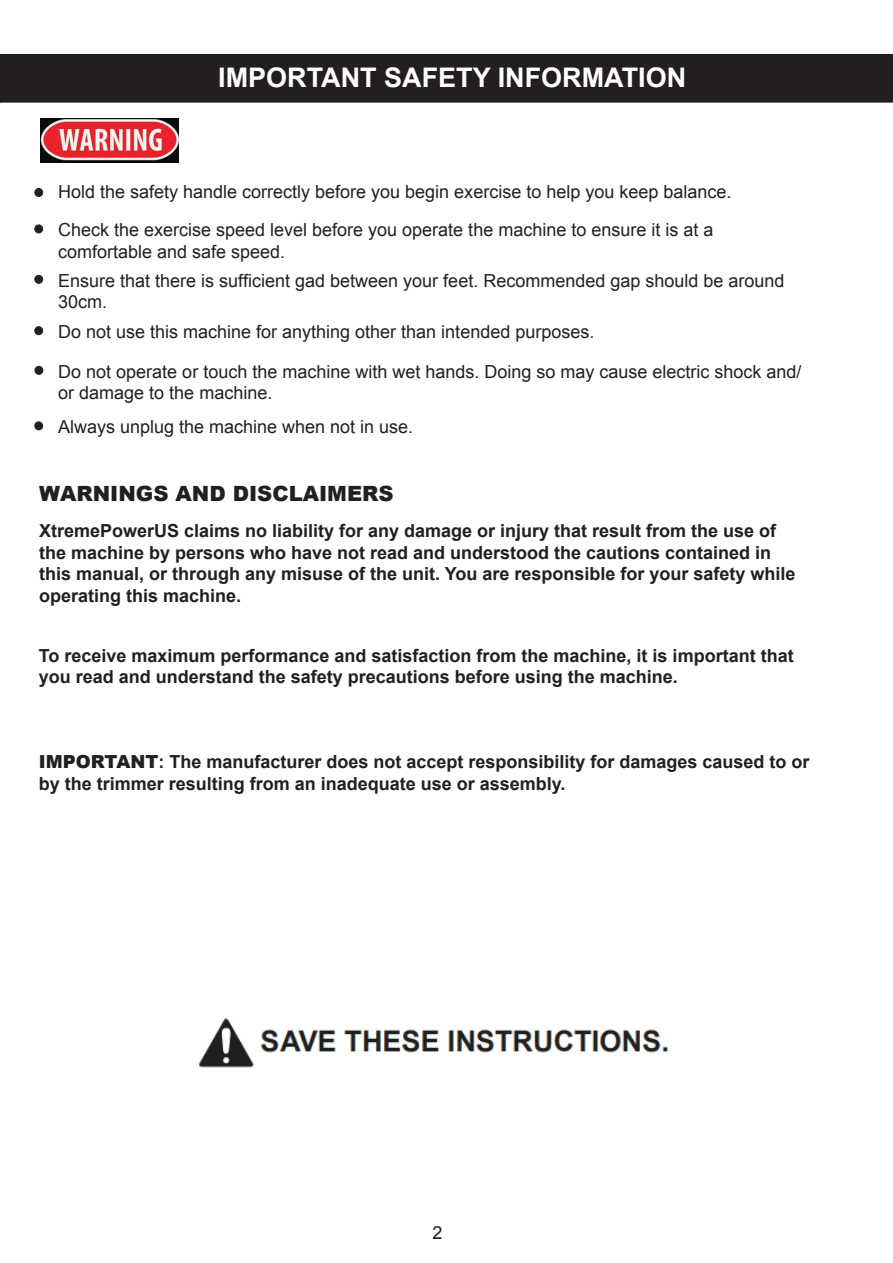
<style>
.page{position:relative;width:893px;height:1263px;background:#fff}
.page>*{position:absolute;margin:0;border:0;box-sizing:border-box;transform-origin:0 0}
.t1{font:700 27px "Arial";color:#fff}
.t2{font:900 21px "Arial";color:#231f20}
.t3{font:700 18px/21.6px "Arial";color:#231f20}
.t4{font:18px/21.6px "Arial";color:#231f20}
.s1{font-weight:900}
</style>
<div class="page">
<div style="left:0;top:54px;width:893px;height:49px;background:#231f20"></div>
<img style="left:41px;top:119px;width:138px;height:43px">
<div style="left:35px;top:188px;width:8px;height:8px;background:#231f20;border-radius:50%"></div>
<div style="left:34px;top:188px;width:9px;height:9px;border:1px solid #231f20;border-radius:50%"></div>
<div style="left:35px;top:225px;width:8px;height:8px;background:#231f20;border-radius:50%"></div>
<div style="left:34px;top:225px;width:9px;height:8px;border:1px solid #231f20;border-radius:50%"></div>
<div style="left:35px;top:275px;width:8px;height:8px;background:#231f20;border-radius:50%"></div>
<div style="left:34px;top:275px;width:9px;height:9px;border:1px solid #231f20;border-radius:50%"></div>
<div style="left:35px;top:327px;width:8px;height:8px;background:#231f20;border-radius:50%"></div>
<div style="left:34px;top:326px;width:9px;height:9px;border:1px solid #231f20;border-radius:50%"></div>
<div style="left:35px;top:422px;width:8px;height:8px;background:#231f20;border-radius:50%"></div>
<div style="left:34px;top:421px;width:9px;height:9px;border:1px solid #231f20;border-radius:50%"></div>
<img style="left:199px;top:1018px;width:469px;height:50px">
<div style="left:35px;top:366px;width:8px;height:8px;background:#231f20;border-radius:50%"></div>
<div style="left:35px;top:366px;width:8px;height:9px;border:1px solid #231f20;border-radius:50%"></div>
<p class="t1" style="left:218px;top:59px;width:469px">IMPORTANT SAFETY INFORMATION</p>
<p class="t4" style="left:58px;top:181px;width:675px">Hold the safety handle correctly before you begin exercise to help you keep balance.</p>
<p class="t4" style="left:58px;top:219px;width:657px">Check the exercise speed level before you operate the machine to ensure it is at a comfortable and safe speed.</p>
<p class="t4" style="left:58px;top:270px;width:728px">Ensure that there is sufficient gad between your feet. Recommended gap should be around<br>30cm.</p>
<p class="t4" style="left:58px;top:321px;width:538px">Do not use this machine for anything other than intended purposes.</p>
<p class="t4" style="left:58px;top:361px;width:745px">Do not operate or touch the machine with wet hands. Doing so may cause electric shock and/ or damage to the machine.</p>
<p class="t4" style="left:58px;top:416px;width:357px">Always unplug the machine when not in use.</p>
<p class="t2" style="left:39px;top:478px;width:356px">WARNINGS AND DISCLAIMERS</p>
<p class="t3" style="left:39px;top:520px;width:758px">XtremePowerUS claims no liability for any damage or injury that result from the use of the machine by persons who have not read and understood the cautions contained in this manual, or through any misuse of the unit. You are responsible for your safety while operating this machine.</p>
<p class="t3" style="left:39px;top:645px;width:756px">To receive maximum performance and satisfaction from the machine, it is important that you read and understand the safety precautions before using the machine.</p>
<p class="t3" style="left:39px;top:752px;width:772px"><span class="s1">IMPORTANT</span>: The manufacturer does not accept responsibility for damages caused to or by the trimmer resulting from an inadequate use or assembly.</p>
<p class="t4" style="left:432px;top:1222px;width:12px">2</p>
</div>
